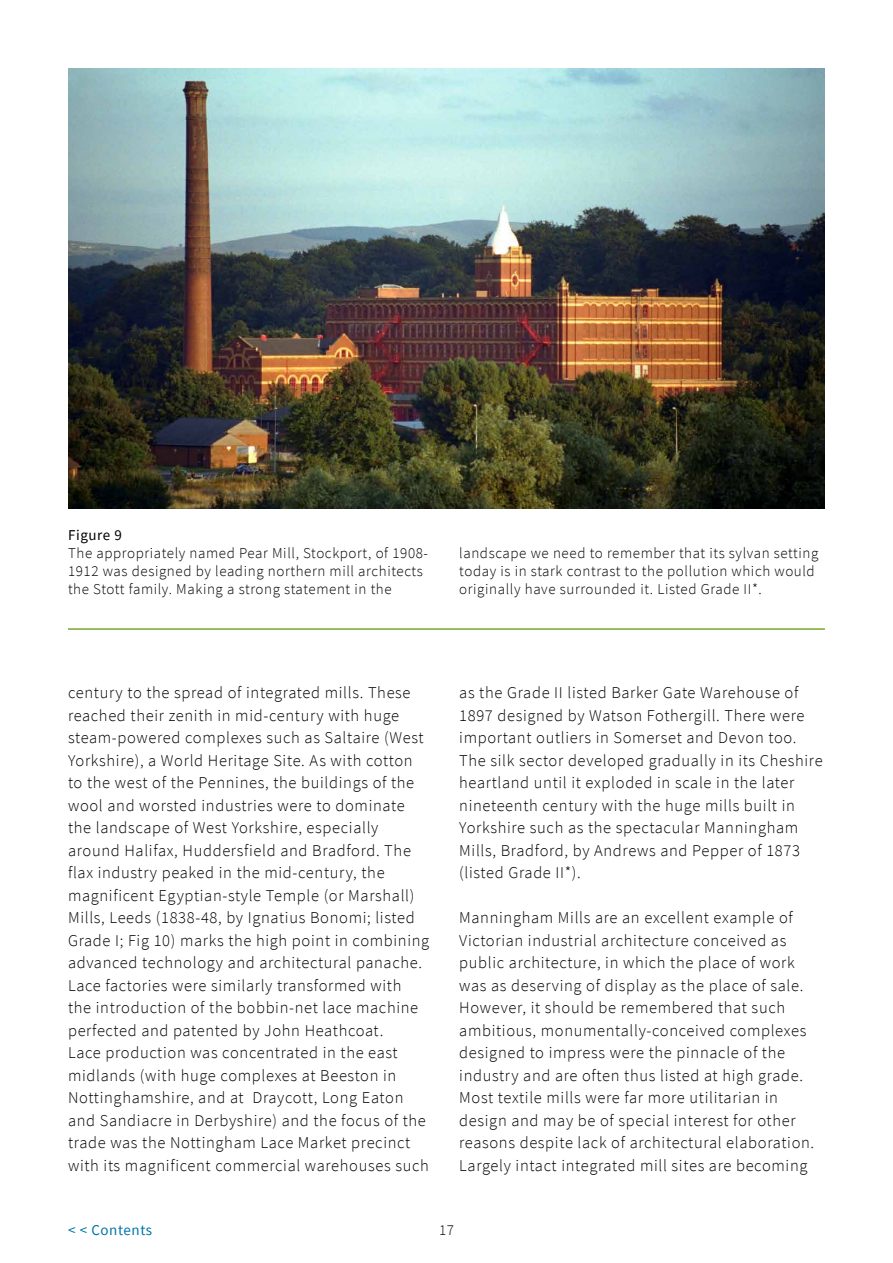
<style>
.page{position:relative;width:893px;height:1263px;background:#fff}
.page>*{position:absolute;margin:0;border:0;box-sizing:border-box;transform-origin:0 0}
.Body_text{font:300 16.5px/22.5px "Source Sans Pro";letter-spacing:.04em;color:#000}
.IMAGE_text{font:300 15px/18px "Source Sans Pro";letter-spacing:.04em;color:#000}
.t1{font:15px "Source Sans Pro";letter-spacing:.04em;color:#0075a7}
.IMAGE_heading{font:15px "Source Sans Pro";letter-spacing:.04em;color:#000}
</style>
<div class="page">
<hr style="left:68px;top:628px;width:757px;height:2px;background:#79a629">
<img style="left:69px;top:68px;width:756px;height:440px">
<p class="IMAGE_heading" style="left:68px;top:525px;width:55px">Figure 9</p>
<p class="IMAGE_text" style="left:68px;top:544px;width:362px">The appropriately named Pear Mill, Stockport, of 1908-<br>1912 was designed by leading northern mill architects the Stott family. Making a strong statement in the</p>
<p class="IMAGE_text" style="left:459px;top:544px;width:361px">landscape we need to remember that its sylvan setting today is in stark contrast to the pollution which would originally have surrounded it. Listed Grade II*.</p>
<p class="Body_text" style="left:68px;top:681px;width:363px">century to the spread of integrated mills. These reached their zenith in mid-century with huge steam-powered complexes such as Saltaire (West Yorkshire), a World Heritage Site. As with cotton to the west of the Pennines, the buildings of the wool and worsted industries were to dominate the landscape of West Yorkshire, especially around Halifax, Huddersfield and Bradford. The flax industry peaked in the mid-century, the magnificent Egyptian-style Temple (or Marshall)<br>Mills, Leeds (1838-48, by Ignatius Bonomi; listed Grade I; Fig 10) marks the high point in combining advanced technology and architectural panache.<br>Lace factories were similarly transformed with<br>the introduction of the bobbin-net lace machine perfected and patented by John Heathcoat.<br>Lace production was concentrated in the east midlands (with huge complexes at Beeston in Nottinghamshire, and at Draycott, Long Eaton and Sandiacre in Derbyshire) and the focus of the trade was the Nottingham Lace Market precinct with its magnificent commercial warehouses such</p>
<p class="Body_text" style="left:459px;top:681px;width:365px">as the Grade II listed Barker Gate Warehouse of 1897 designed by Watson Fothergill. There were important outliers in Somerset and Devon too.<br>The silk sector developed gradually in its Cheshire heartland until it exploded in scale in the later nineteenth century with the huge mills built in Yorkshire such as the spectacular Manningham Mills, Bradford, by Andrews and Pepper of 1873 (listed Grade II*).</p>
<p class="Body_text" style="left:459px;top:906px;width:356px">Manningham Mills are an excellent example of Victorian industrial architecture conceived as public architecture, in which the place of work was as deserving of display as the place of sale.<br>However, it should be remembered that such ambitious, monumentally-conceived complexes designed to impress were the pinnacle of the industry and are often thus listed at high grade.<br>Most textile mills were far more utilitarian in design and may be of special interest for other reasons despite lack of architectural elaboration.<br>Largely intact integrated mill sites are becoming</p>
<p class="t1" style="left:68px;top:1220px;width:86px">&lt; &lt; Contents</p>
<p class="IMAGE_text" style="left:439px;top:1220px;width:16px">17</p>
</div>
